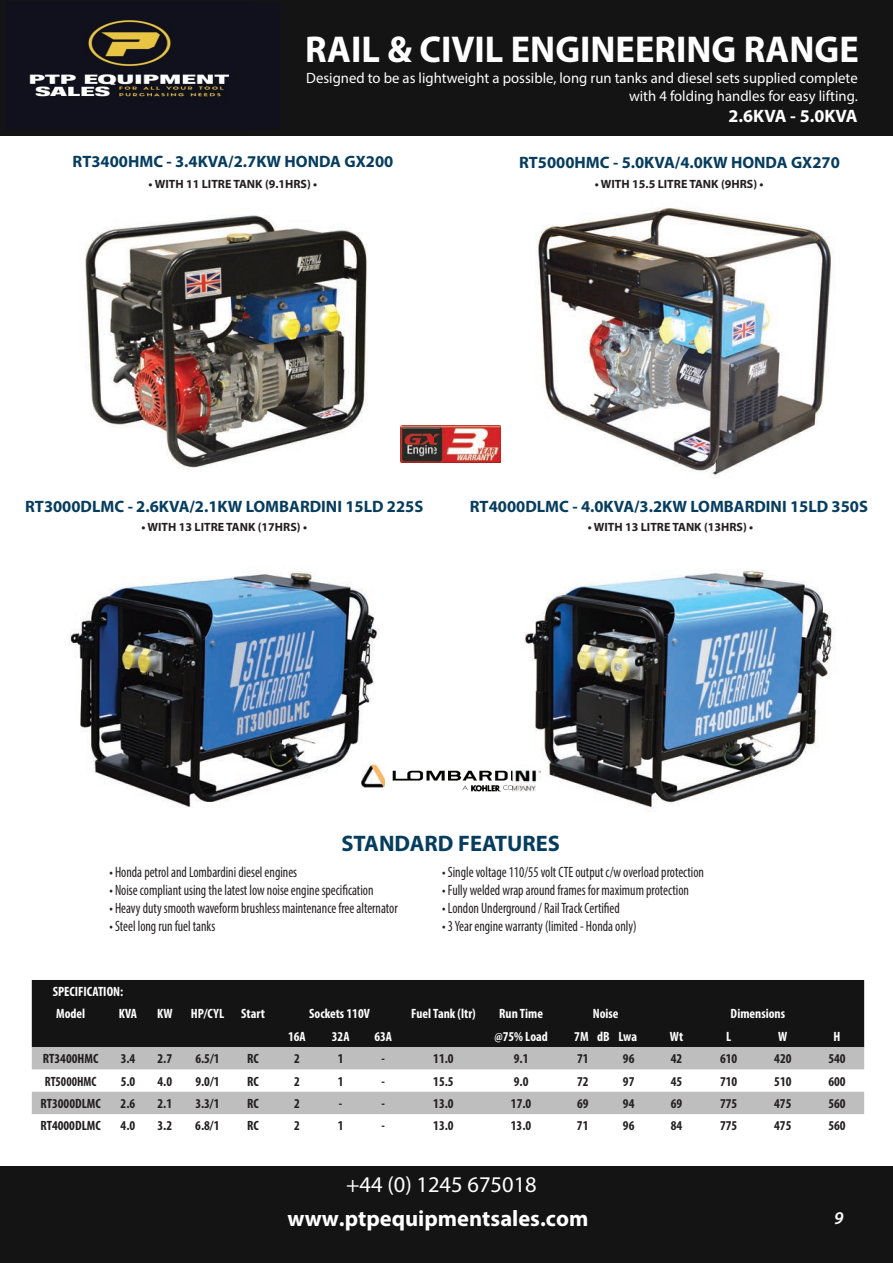
<style>
.page{position:relative;width:893px;height:1263px;background:#fff}
.page>*{position:absolute;margin:0;border:0;box-sizing:border-box;transform-origin:0 0}
.t1{font:700 37.5px "Myriad Pro";color:#fff}
.t2{font:700 22.5px "Myriad Pro";color:#fff}
.t3{font:700 22.5px "Myriad Pro";color:#063d5f}
.t4{font:22.5px "Myriad Pro";color:#fff}
.t5{font:700 18px "Myriad Pro";color:#fff}
.t6{font:italic 600 18px "Myriad Pro";color:#fff}
.t7{font:700 16.5px "Myriad Pro";color:#063d5f}
.t8{font:condensed 15px "Myriad Pro";color:#231f20;scale:.9 1}
.t9{font:15px/18px "Myriad Pro";color:#fff;text-align:right}
.t10{font:700 condensed 13.5px "Myriad Pro";color:#231f20}
.t11{font:700 condensed 13.5px/22.4px "Myriad Pro";color:#fff}
.t12{font:700 condensed 13.5px "Myriad Pro";color:#231f20;scale:.93 1}
.t13{font:700 12px "Myriad Pro";color:#231f20}
</style>
<div class="page">
<div style="left:0;top:0;width:893px;height:135px;background:#141414"></div>
<div style="left:0;top:1166px;width:893px;height:97px;background:#141414"></div>
<img style="left:536px;top:208px;width:295px;height:270px">
<img style="left:85px;top:215px;width:348px;height:253px">
<img style="left:69px;top:571px;width:310px;height:237px">
<img style="left:524px;top:570px;width:312px;height:242px">
<div style="left:32px;top:980px;width:832px;height:67px;background:#141414"></div>
<svg style="left:32px;top:1047px;width:832px;height:67px;fill:#bebebe"></svg>
<img style="left:361px;top:765px;width:179px;height:27px">
<img style="left:401px;top:425px;width:100px;height:37px">
<img style="left:29px;top:20px;width:201px;height:81px">
<h1 class="t1" style="left:305px;top:25px;width:555px">RAIL &amp; CIVIL ENGINEERING RANGE</h1>
<p class="t9" style="left:306px;top:68px;width:553px">Designed to be as lightweight a possible, long run tanks and diesel sets supplied complete with 4 folding handles for easy lifting.</p>
<p class="t5" style="left:729px;top:104px;width:131px">2.6KVA - 5.0KVA</p>
<p class="t7" style="left:73px;top:151px;width:322px">RT3400HMC - 3.4KVA/2.7KW HONDA GX200</p>
<p class="t7" style="left:519px;top:152px;width:322px">RT5000HMC - 5.0KVA/4.0KW HONDA GX270</p>
<p class="t13" style="left:149px;top:176px;width:170px">• WITH 11 LITRE TANK (9.1HRS) •</p>
<p class="t13" style="left:595px;top:176px;width:170px">• WITH 15.5 LITRE TANK (9HRS) •</p>
<p class="t7" style="left:25px;top:495px;width:400px">RT3000DLMC - 2.6KVA/2.1KW LOMBARDINI 15LD 225S</p>
<p class="t7" style="left:470px;top:495px;width:400px">RT4000DLMC - 4.0KVA/3.2KW LOMBARDINI 15LD 350S</p>
<p class="t13" style="left:141px;top:519px;width:167px">• WITH 13 LITRE TANK (17HRS) •</p>
<p class="t13" style="left:588px;top:519px;width:167px">• WITH 13 LITRE TANK (13HRS) •</p>
<h2 class="t3" style="left:341px;top:828px;width:220px">STANDARD FEATURES</h2>
<p class="t8" style="left:110px;top:863px;width:210px">• Honda petrol and Lombardini diesel engines</p>
<p class="t8" style="left:110px;top:881px;width:295px">• Noise compliant using the latest low noise engine specification</p>
<p class="t8" style="left:110px;top:899px;width:322px">• Heavy duty smooth waveform brushless maintenance free alternator</p>
<p class="t8" style="left:110px;top:917px;width:119px">• Steel long run fuel tanks</p>
<p class="t8" style="left:442px;top:863px;width:292px">• Single voltage 110/55 volt CTE output c/w overload protection</p>
<p class="t8" style="left:442px;top:881px;width:276px">• Fully welded wrap around frames for maximum protection</p>
<p class="t8" style="left:442px;top:899px;width:199px">• London Underground / Rail Track Certified</p>
<p class="t8" style="left:442px;top:917px;width:217px">• 3 Year engine warranty (limited - Honda only)</p>
<p class="t11" style="left:53px;top:980px;width:72px">SPECIFICATION:<br>Model</p>
<p class="t11" style="left:119px;top:1002px;width:20px">KVA</p>
<p class="t11" style="left:157px;top:1002px;width:17px">KW</p>
<p class="t11" style="left:191px;top:1002px;width:35px">HP/CYL</p>
<p class="t11" style="left:241px;top:1002px;width:25px">Start</p>
<p class="t11" style="left:309px;top:1002px;width:62px">Sockets 110V</p>
<p class="t11" style="left:411px;top:1002px;width:66px">Fuel Tank (ltr)</p>
<p class="t11" style="left:499px;top:1002px;width:45px">Run Time</p>
<p class="t11" style="left:593px;top:1002px;width:27px">Noise</p>
<p class="t11" style="left:731px;top:1002px;width:56px">Dimensions</p>
<p class="t11" style="left:288px;top:1025px;width:19px">16A</p>
<p class="t11" style="left:332px;top:1025px;width:19px">32A</p>
<p class="t11" style="left:374px;top:1025px;width:19px">63A</p>
<p class="t11" style="left:574px;top:1025px;width:64px">7M dB Lwa</p>
<p class="t11" style="left:494px;top:1025px;width:55px">@75% Load</p>
<p class="t11" style="left:670px;top:1025px;width:15px">Wt</p>
<p class="t11" style="left:726px;top:1025px;width:7px">L</p>
<p class="t11" style="left:778px;top:1025px;width:11px">W</p>
<p class="t11" style="left:834px;top:1025px;width:8px">H</p>
<p class="t10" style="left:121px;top:1050px;width:16px">3.4</p>
<p class="t10" style="left:157px;top:1050px;width:16px">2.7</p>
<p class="t10" style="left:195px;top:1050px;width:26px">6.5/1</p>
<p class="t10" style="left:247px;top:1050px;width:13px">RC</p>
<p class="t10" style="left:294px;top:1050px;width:7px">2</p>
<p class="t10" style="left:338px;top:1050px;width:7px">1</p>
<p class="t10" style="left:381px;top:1050px;width:5px">-</p>
<p class="t10" style="left:433px;top:1050px;width:22px">11.0</p>
<p class="t10" style="left:514px;top:1050px;width:16px">9.1</p>
<p class="t10" style="left:577px;top:1050px;width:13px">71</p>
<p class="t10" style="left:623px;top:1050px;width:13px">96</p>
<p class="t10" style="left:671px;top:1050px;width:13px">42</p>
<p class="t10" style="left:720px;top:1050px;width:19px">610</p>
<p class="t10" style="left:774px;top:1050px;width:19px">420</p>
<p class="t10" style="left:43px;top:1050px;width:57px">RT3400HMC</p>
<p class="t10" style="left:828px;top:1050px;width:19px">540</p>
<p class="t10" style="left:158px;top:1072px;width:16px">4.0</p>
<p class="t10" style="left:195px;top:1072px;width:26px">9.0/1</p>
<p class="t10" style="left:247px;top:1072px;width:13px">RC</p>
<p class="t10" style="left:294px;top:1072px;width:7px">2</p>
<p class="t10" style="left:338px;top:1072px;width:7px">1</p>
<p class="t10" style="left:381px;top:1072px;width:5px">-</p>
<p class="t10" style="left:433px;top:1072px;width:22px">15.5</p>
<p class="t10" style="left:514px;top:1072px;width:16px">9.0</p>
<p class="t10" style="left:577px;top:1072px;width:13px">72</p>
<p class="t10" style="left:623px;top:1072px;width:13px">97</p>
<p class="t10" style="left:671px;top:1072px;width:13px">45</p>
<p class="t10" style="left:720px;top:1072px;width:19px">710</p>
<p class="t10" style="left:774px;top:1072px;width:19px">510</p>
<p class="t12" style="left:45px;top:1072px;width:57px">RT5000HMC</p>
<p class="t10" style="left:121px;top:1072px;width:16px">5.0</p>
<p class="t10" style="left:828px;top:1072px;width:19px">600</p>
<p class="t10" style="left:121px;top:1095px;width:16px">2.6</p>
<p class="t10" style="left:157px;top:1095px;width:16px">2.1</p>
<p class="t10" style="left:195px;top:1095px;width:26px">3.3/1</p>
<p class="t10" style="left:247px;top:1095px;width:13px">RC</p>
<p class="t10" style="left:294px;top:1095px;width:7px">2</p>
<p class="t10" style="left:339px;top:1095px;width:5px">-</p>
<p class="t10" style="left:381px;top:1095px;width:5px">-</p>
<p class="t10" style="left:433px;top:1095px;width:22px">13.0</p>
<p class="t10" style="left:511px;top:1095px;width:22px">17.0</p>
<p class="t10" style="left:577px;top:1095px;width:13px">69</p>
<p class="t10" style="left:623px;top:1095px;width:13px">94</p>
<p class="t10" style="left:671px;top:1095px;width:13px">69</p>
<p class="t10" style="left:720px;top:1095px;width:19px">775</p>
<p class="t10" style="left:774px;top:1095px;width:19px">475</p>
<p class="t10" style="left:40px;top:1095px;width:62px">RT3000DLMC</p>
<p class="t10" style="left:828px;top:1095px;width:19px">560</p>
<p class="t10" style="left:121px;top:1117px;width:16px">4.0</p>
<p class="t10" style="left:157px;top:1117px;width:16px">3.2</p>
<p class="t10" style="left:195px;top:1117px;width:26px">6.8/1</p>
<p class="t10" style="left:247px;top:1117px;width:13px">RC</p>
<p class="t10" style="left:294px;top:1117px;width:7px">2</p>
<p class="t10" style="left:338px;top:1117px;width:7px">1</p>
<p class="t10" style="left:381px;top:1117px;width:5px">-</p>
<p class="t10" style="left:433px;top:1117px;width:22px">13.0</p>
<p class="t10" style="left:511px;top:1117px;width:22px">13.0</p>
<p class="t10" style="left:577px;top:1117px;width:13px">71</p>
<p class="t10" style="left:623px;top:1117px;width:13px">96</p>
<p class="t10" style="left:671px;top:1117px;width:13px">84</p>
<p class="t10" style="left:720px;top:1117px;width:19px">775</p>
<p class="t10" style="left:774px;top:1117px;width:19px">475</p>
<p class="t10" style="left:40px;top:1117px;width:62px">RT4000DLMC</p>
<p class="t10" style="left:828px;top:1117px;width:19px">560</p>
<h2 class="t4" style="left:346px;top:1171px;width:192px">+44 (0) 1245 675018</h2>
<h2 class="t2" style="left:288px;top:1204px;width:302px">www.ptpequipmentsales.com</h2>
<p class="t6" style="left:834px;top:1206px;width:11px">9</p>
</div>
